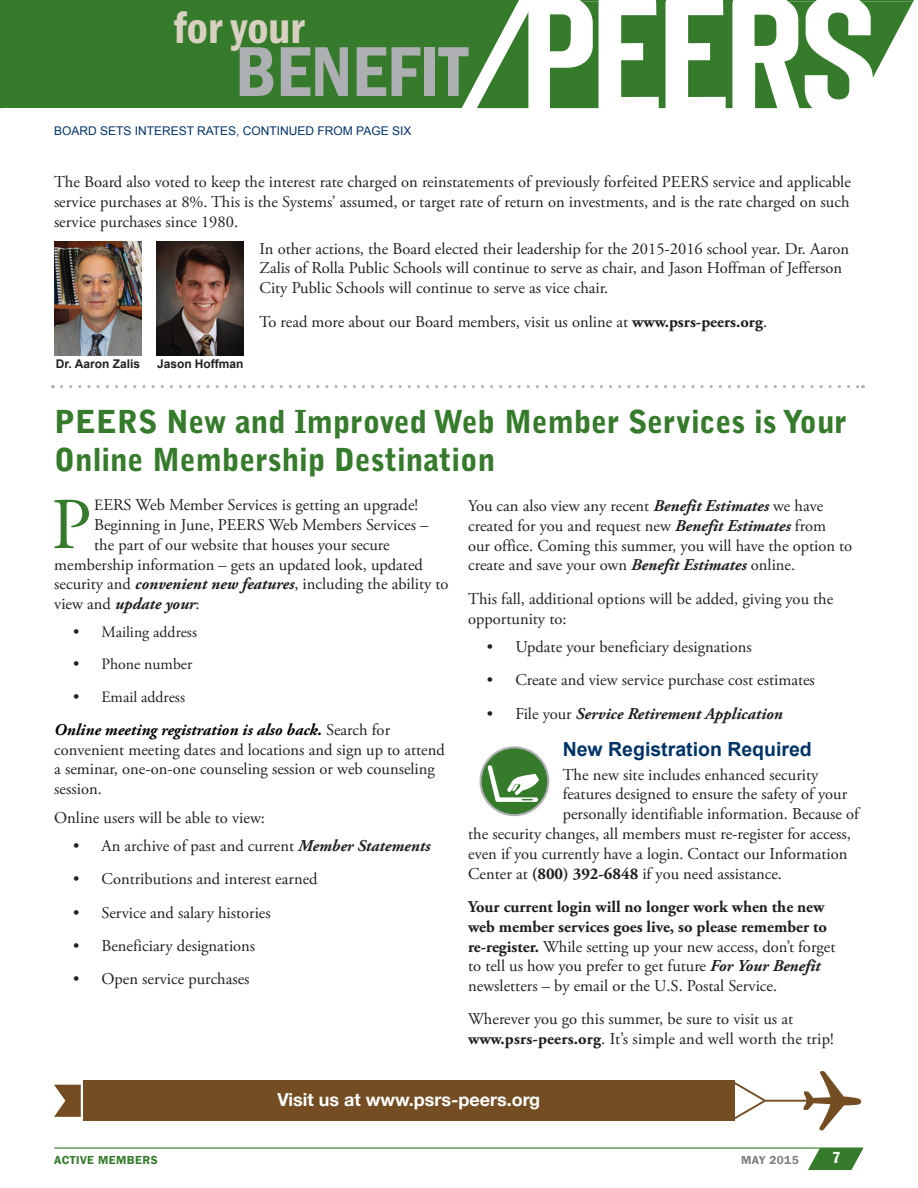
<style>
.page{position:relative;width:918px;height:1188px;background:#fff}
.page>*{position:absolute;margin:0;border:0;box-sizing:border-box;transform-origin:0 0}
.t1{font:600 condensed 73.05px "Franklin Gothic";color:#aeafb3}
.Body_PP{font:72.75px "Adobe Garamond Pro";color:#357b2b}
.t2{font:600 condensed 45.9px "Franklin Gothic";color:#d8d0c0}
.Header1{font:900 31.5px/37.8px "Bell Gothic Std";color:#357b2b}
.Subheader_PP{font:700 19.5px "Arial";color:#003367}
.t3{font:700 18px "Helvetica Neue";color:#fff}
.Body_PP-2{font:16.5px/19.8px "Adobe Garamond Pro";color:#231f20}
.Body_PP-3{font:16.5px/19.8px "Adobe Garamond Pro";color:#221e1f}
.t4{font:italic 700 16.5px "Adobe Garamond Pro";color:#231f20}
.Body_PP-4{font:italic 700 16.5px "Adobe Garamond Pro";color:#221e1f}
.t5{font:600 condensed 16.5px "Franklin Gothic";color:#fff}
.t6{font:15.75px "Adobe Garamond Pro";color:#221e1f}
.t7{font:12px "Arial";color:#003367}
.t8{font:700 12px "Arial";color:#231f20}
.t9{font:600 12px "Franklin Gothic";letter-spacing:.04em;color:#357b2b}
.t10{font:600 12px "Franklin Gothic";letter-spacing:.04em;color:#808083}
.s1{font-weight:700}
.s2{font-size:15.75px}
.s3{font-weight:700;font-style:italic}
.s4{font-weight:400;font-style:normal}
.s5{color:#221e1f}
.s6{color:#231f20}
.s7{font-size:16.5px;color:#231f20}
.s8{font-weight:700;font-style:italic;color:#000}
</style>
<div class="page">
<svg style="left:808px;top:1149px;width:55px;height:21px"></svg>
<hr style="left:55px;top:1148px;width:808px;height:1px;background:#357b2b">
<svg style="left:523px;top:13px;width:5px;height:95px"></svg>
<div style="left:3px;top:0;width:520px;height:108px;background:#357b2b"></div>
<svg style="left:550px;top:0;width:49px;height:108px"></svg>
<svg style="left:621px;top:0;width:44px;height:108px"></svg>
<svg style="left:688px;top:0;width:44px;height:108px"></svg>
<svg style="left:755px;top:0;width:159px;height:108px"></svg>
<svg style="left:0;top:0;width:3px;height:108px"></svg>
<svg style="left:62px;top:385px;width:801px;height:3px"></svg>
<div style="left:481px;top:747px;width:67px;height:68px;background:#357b2b;border-radius:50%"></div>
<div style="left:480px;top:746px;width:69px;height:70px;border:2px solid #aeafb3;border-radius:50%"></div>
<svg style="left:488px;top:765px;width:51px;height:37px"></svg>
<div style="left:83px;top:1081px;width:652px;height:40px;background:#744d23"></div>
<svg style="left:54px;top:1085px;width:27px;height:32px"></svg>
<svg style="left:733px;top:1071px;width:128px;height:60px"></svg>
<img style="left:157px;top:241px;width:87px;height:114px">
<img style="left:54px;top:241px;width:87px;height:114px">
<h3 class="t2" style="left:174px;top:-3px;width:133px">for your</h3>
<h1 class="t1" style="left:235px;top:23px;width:234px">BENEFIT</h1>
<p class="t7" style="left:54px;top:123px;width:359px">BOARD SETS INTEREST RATES, CONTINUED FROM PAGE SIX</p>
<p class="Body_PP-2" style="left:54px;top:173px;width:798px;text-align:justify">The Board also voted to keep the interest rate charged on reinstatements of previously forfeited PEERS service and applicable service purchases at 8%. This is the Systems’ assumed, or target rate of return on investments, and is the rate charged on such service purchases since 1980.</p>
<p class="Body_PP-2" style="left:260px;top:239px;width:591px">In other actions, the Board elected their leadership for the 2015-2016 school year. Dr. Aaron<br>Zalis of Rolla Public Schools will continue to serve as chair, and Jason Hoffman of Jefferson<br>City Public Schools will continue to serve as vice chair.</p>
<p class="Body_PP-2" style="left:260px;top:312px;width:509px">To read more about our Board members, visit us online at <span class="s1">www.psrs-peers.org</span>.</p>
<p class="t8" style="left:56px;top:356px;width:86px">Dr. Aaron Zalis</p>
<p class="t8" style="left:157px;top:356px;width:88px">Jason Hoffman</p>
<p class="Header1" style="left:54px;top:403px;width:794px">PEERS New and Improved Web Member Services is Your<br>Online Membership Destination</p>
<p class="Body_PP" style="left:51px;top:481px;width:41px">P</p>
<p class="Body_PP-3" style="left:94px;top:496px;width:326px"><span class="s2">E</span>ERS Web Member Services is getting an upgrade!</p>
<p class="Body_PP-2" style="left:468px;top:497px;width:386px">You can also view any recent <span class="s3">Benefit Estimates</span> we have created for you and request new <span class="s3">Benefit Estimates</span> from<br>our office. Coming this summer, you will have the option to create and save your own <span class="s3">Benefit Estimates</span> online.</p>
<p class="Body_PP-2" style="left:468px;top:589px;width:367px">This fall, additional options will be added, giving you the opportunity to:</p>
<p class="Body_PP-2" style="left:487px;top:637px;width:266px">• Update your beneficiary designations</p>
<p class="Body_PP-2" style="left:487px;top:671px;width:330px">• Create and view service purchase cost estimates</p>
<p class="t4" style="left:487px;top:704px;width:297px"><span class="s4">• File your</span> Service Retirement Application</p>
<p class="Subheader_PP" style="left:563px;top:736px;width:251px">New Registration Required</p>
<p class="Body_PP-2" style="left:563px;top:765px;width:257px"><span class="s5">The</span> new site includes enhanced security</p>
<p class="Body_PP-2" style="left:563px;top:785px;width:286px">features designed to ensure the safety of your</p>
<p class="Body_PP-2" style="left:563px;top:805px;width:298px">personally identifiable information. Because of</p>
<p class="Body_PP-3" style="left:468px;top:825px;width:384px"><span class="s6">the security changes,</span> all members must re-register for access,</p>
<p class="Body_PP-3" style="left:468px;top:844px;width:381px">even if you currently have a login. Contact our Information</p>
<p class="Body_PP-3" style="left:468px;top:864px;width:315px">Center at <span class="s1">(800) 392-6848</span> if you need assistance.</p>
<p class="Body_PP-3" style="left:468px;top:897px;width:369px"><span class="s1">Your current login will no longer work when the new web member services goes live, so please remember to re-register.</span> While setting up your new access, don’t forget to tell us how you prefer to get future <span class="s3">For Your Benefit </span>newsletters – by email or the U.S. Postal Service.</p>
<p class="Body_PP-3" style="left:468px;top:1010px;width:367px">Wherever you go this summer, be sure to visit us at <span class="s1">www.psrs-peers.org</span>. It’s simple and well worth the trip!</p>
<p class="Body_PP-3" style="left:94px;top:515px;width:336px">Beginning in June, PEERS Web Members Services –</p>
<p class="Body_PP-3" style="left:94px;top:535px;width:297px">the part of our website that houses your secure</p>
<p class="Body_PP-3" style="left:54px;top:555px;width:370px">membership information – gets an updated look, updated</p>
<p class="Body_PP-3" style="left:54px;top:575px;width:396px">security and <span class="s3">convenient new features</span>, including the ability to</p>
<p class="Body_PP-4" style="left:54px;top:594px;width:147px"><span class="s4">view and</span> update your<span class="s4">:</span></p>
<p class="t6" style="left:73px;top:622px;width:126px"><span class="s7">•</span> Mailing address</p>
<p class="t6" style="left:73px;top:655px;width:121px"><span class="s7">•</span> Phone number</p>
<p class="t6" style="left:73px;top:687px;width:114px"><span class="s7">•</span> Email address</p>
<p class="Body_PP-2" style="left:54px;top:720px;width:392px"><span class="s8">Online meeting registration is also back.</span> Search for convenient meeting dates and locations and sign up to attend a seminar, one-on-one counseling session or web counseling session.</p>
<p class="Body_PP-2" style="left:54px;top:808px;width:212px">Online users will be able to view:</p>
<p class="Body_PP-2" style="left:73px;top:837px;width:359px">• An archive of past and current <span class="s3">Member Statements</span></p>
<p class="Body_PP-2" style="left:73px;top:870px;width:246px">• Contributions and interest earned</p>
<p class="Body_PP-2" style="left:73px;top:903px;width:199px">• Service and salary histories</p>
<p class="Body_PP-2" style="left:73px;top:936px;width:184px">• Beneficiary designations</p>
<p class="Body_PP-2" style="left:73px;top:970px;width:178px">• Open service purchases</p>
<p class="t3" style="left:277px;top:1086px;width:264px">Visit us at www.psrs-peers.org</p>
<p class="t9" style="left:54px;top:1153px;width:105px">ACTIVE MEMBERS</p>
<p class="t10" style="left:741px;top:1153px;width:59px">MAY 2015</p>
<p class="t5" style="left:832px;top:1147px;width:10px">7</p>
</div>
